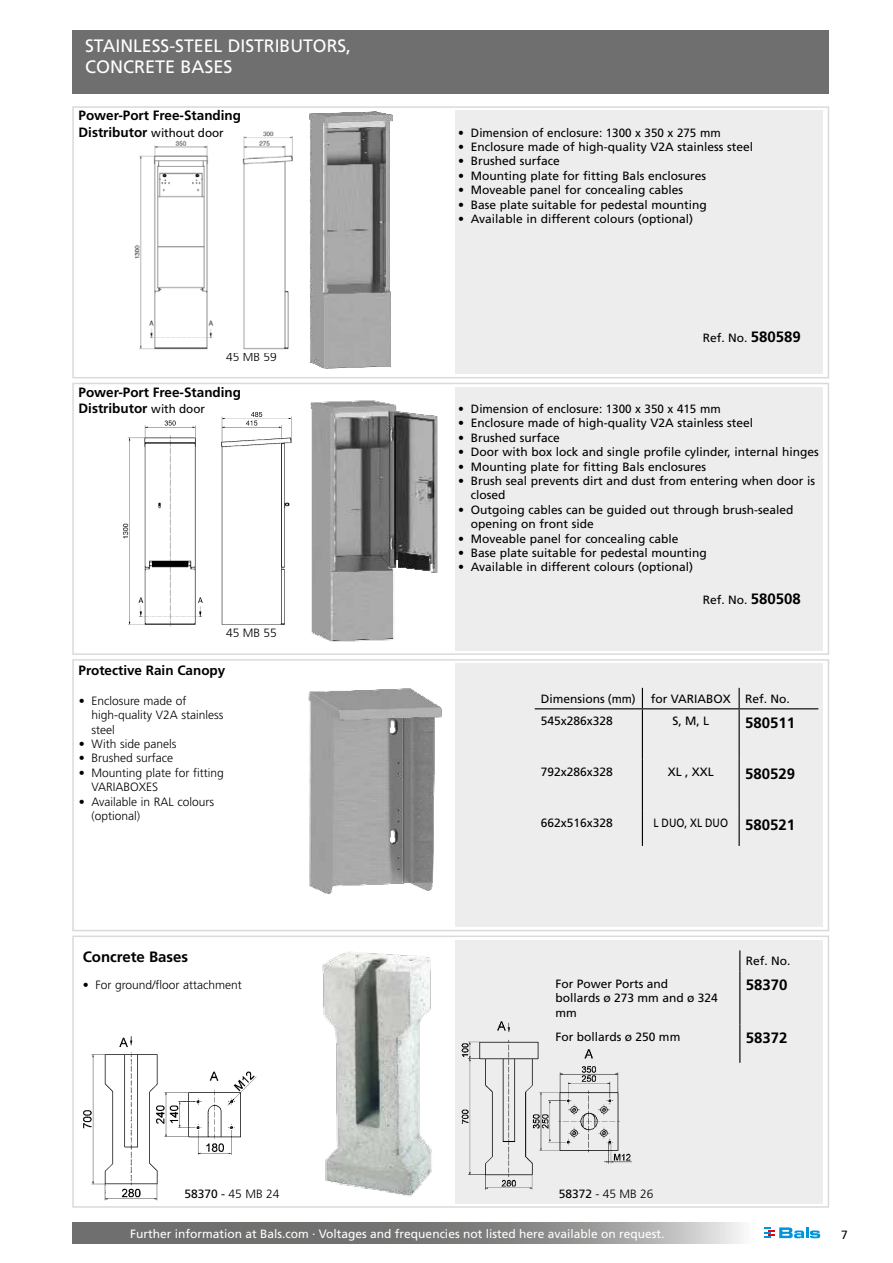
<style>
.page{position:relative;width:893px;height:1263px;background:#fff}
.page>*{position:absolute;margin:0;border:0;box-sizing:border-box;transform-origin:0 0}
.t1{font:18px/21.6px "Frutiger LT Std";color:#fff}
.t2{font:700 15px "Frutiger LT Std";color:#000}
.t3{font:700 13.5px/16.5px "Frutiger LT Std";color:#000}
.t4{font:12px/14.4px "Frutiger LT Std";color:#000}
.t5{font:300 12px/14.4px "Frutiger LT Std";color:#000}
.t6{font:12px "Frutiger LT Std";color:#fff}
.t7{font:12px "Frutiger LT Std";color:#000;scale:.86 1}
.s1{font-weight:400;font-size:12px}
.s2{font-weight:300}
.s3{font-weight:700;font-size:15px}
.s4{font-weight:400}
</style>
<div class="page">
<svg style="left:72px;top:1222px;width:749px;height:22px;background:#908f8f"></svg>
<svg style="left:764px;top:1227px;width:56px;height:11px"></svg>
<div style="left:72px;top:30px;width:757px;height:64px;background:#706f6f"></div>
<img style="left:309px;top:111px;width:84px;height:258px">
<div style="left:72px;top:659px;width:757px;height:272px;border:2px solid #dadada"></div>
<div style="left:455px;top:663px;width:368px;height:264px;background:#ededed"></div>
<img style="left:308px;top:688px;width:134px;height:206px">
<div style="left:72px;top:106px;width:757px;height:272px;border:2px solid #dadada"></div>
<div style="left:455px;top:111px;width:368px;height:263px;background:#ededed"></div>
<img style="left:310px;top:400px;width:128px;height:242px">
<div style="left:72px;top:383px;width:757px;height:272px;border:2px solid #dadada"></div>
<div style="left:455px;top:387px;width:368px;height:264px;background:#ededed"></div>
<img style="left:122px;top:412px;width:170px;height:214px">
<img style="left:134px;top:131px;width:159px;height:219px">
<img style="left:322px;top:952px;width:110px;height:245px">
<div style="left:455px;top:940px;width:368px;height:263px;background:#ededed"></div>
<img style="left:83px;top:1036px;width:174px;height:165px">
<img style="left:461px;top:1021px;width:171px;height:169px">
<div style="left:72px;top:935px;width:757px;height:273px;border:2px solid #dadada"></div>
<hr style="left:535px;top:708px;width:107px;height:1px;background:#000">
<hr style="left:642px;top:708px;width:97px;height:1px;background:#000">
<hr style="left:739px;top:708px;width:79px;height:1px;background:#000">
<svg style="left:642px;top:688px;width:1px;height:20px"></svg>
<svg style="left:739px;top:688px;width:1px;height:20px"></svg>
<hr style="left:642px;top:709px;width:1px;height:51px;background:#000">
<hr style="left:739px;top:709px;width:1px;height:51px;background:#000">
<hr style="left:642px;top:760px;width:1px;height:51px;background:#000">
<hr style="left:739px;top:760px;width:1px;height:51px;background:#000">
<hr style="left:642px;top:811px;width:1px;height:35px;background:#000">
<hr style="left:739px;top:811px;width:1px;height:35px;background:#000">
<svg style="left:739px;top:950px;width:1px;height:21px"></svg>
<hr style="left:739px;top:971px;width:1px;height:53px;background:#000">
<hr style="left:739px;top:1024px;width:1px;height:39px;background:#000">
<h1 class="t1" style="left:85px;top:35px;width:268px">STAINLESS-STEEL DISTRIBUTORS,<br>CONCRETE BASES</h1>
<p class="t3" style="left:79px;top:107px;width:164px">Power-Port Free-Standing<br>Distributor <span class="s1">without door</span></p>
<p class="t5" style="left:226px;top:350px;width:52px">45 MB 59</p>
<p class="t3" style="left:79px;top:384px;width:164px">Power-Port Free-Standing<br>Distributor <span class="s1">with door</span></p>
<p class="t5" style="left:226px;top:626px;width:52px">45 MB 55</p>
<p class="t3" style="left:79px;top:662px;width:148px">Protective Rain Canopy</p>
<p class="t5" style="left:91px;top:694px;width:134px;text-indent:-13px">• Enclosure made of high-quality V2A stainless steel</p>
<p class="t5" style="left:79px;top:737px;width:99px">• With side panels</p>
<p class="t5" style="left:79px;top:751px;width:96px">• Brushed surface</p>
<p class="t5" style="left:91px;top:766px;width:134px;text-indent:-13px">• Mounting plate for fitting<br>VARIABOXES</p>
<p class="t5" style="left:91px;top:794px;width:124px;text-indent:-13px">• Available in RAL colours (optional)</p>
<p class="t2" style="left:83px;top:947px;width:107px">Concrete Bases</p>
<p class="t5" style="left:83px;top:977px;width:161px">• For ground/floor attachment</p>
<p class="t4" style="left:458px;top:125px;width:264px">• Dimension of enclosure: 1300 x 350 x 275 mm</p>
<p class="t4" style="left:458px;top:140px;width:296px"><span class="s2">•</span> Enclosure made of high-quality V2A stainless steel</p>
<p class="t4" style="left:458px;top:154px;width:103px">• Brushed surface</p>
<p class="t4" style="left:458px;top:168px;width:249px">• Mounting plate for fitting Bals enclosures</p>
<p class="t4" style="left:458px;top:183px;width:226px">• Moveable panel for concealing cables</p>
<p class="t4" style="left:458px;top:197px;width:250px">• Base plate suitable for pedestal mounting</p>
<p class="t4" style="left:458px;top:212px;width:236px">• Available in different colours (optional)</p>
<p class="t4" style="left:703px;top:330px;width:100px">Ref. No. <span class="s3">580589</span></p>
<p class="t4" style="left:458px;top:402px;width:264px">• Dimension of enclosure: 1300 x 350 x 415 mm</p>
<p class="t4" style="left:458px;top:416px;width:296px"><span class="s2">•</span> Enclosure made of high-quality V2A stainless steel</p>
<p class="t4" style="left:458px;top:430px;width:103px">• Brushed surface</p>
<p class="t4" style="left:458px;top:445px;width:362px">• Door with box lock and single profile cylinder, internal hinges</p>
<p class="t4" style="left:458px;top:459px;width:249px">• Mounting plate for fitting Bals enclosures</p>
<p class="t4" style="left:471px;top:474px;width:346px;text-indent:-13px">• Brush seal prevents dirt and dust from entering when door is closed</p>
<p class="t4" style="left:471px;top:502px;width:324px;text-indent:-13px">• Outgoing cables can be guided out through brush-sealed opening on front side</p>
<p class="t4" style="left:458px;top:531px;width:222px">• Moveable panel for concealing cable</p>
<p class="t4" style="left:458px;top:546px;width:250px">• Base plate suitable for pedestal mounting</p>
<p class="t4" style="left:458px;top:560px;width:236px">• Available in different colours (optional)</p>
<p class="t4" style="left:703px;top:592px;width:100px">Ref. No. <span class="s3">580508</span></p>
<p class="t4" style="left:541px;top:687px;width:251px;line-height:22.5px">Dimensions (mm) for VARIABOX Ref. No.<br>545x286x328</p>
<p class="t4" style="left:672px;top:714px;width:38px">S, M, L</p>
<p class="t2" style="left:745px;top:713px;width:52px">580511</p>
<p class="t4" style="left:541px;top:765px;width:74px">792x286x328</p>
<p class="t4" style="left:668px;top:765px;width:48px">XL , XXL</p>
<p class="t2" style="left:745px;top:764px;width:52px">580529</p>
<p class="t4" style="left:541px;top:816px;width:74px">662x516x328</p>
<p class="t7" style="left:653px;top:816px;width:166px">L DUO, XL DUO <span class="s3">580521</span></p>
<p class="t4" style="left:746px;top:954px;width:46px">Ref. No.</p>
<p class="t4" style="left:556px;top:977px;width:164px">For Power Ports and<br>bollards ø 273 mm and ø 324 mm</p>
<p class="t2" style="left:746px;top:976px;width:43px">58370</p>
<p class="t4" style="left:556px;top:1030px;width:126px">For bollards ø 250 mm</p>
<p class="t2" style="left:746px;top:1029px;width:43px">58372</p>
<p class="t4" style="left:185px;top:1186px;width:96px">58370 - <span class="s2">45 MB 24</span></p>
<p class="t5" style="left:559px;top:1186px;width:96px"><span class="s4">58372</span> - 45 MB 26</p>
<p class="t6" style="left:130px;top:1227px;width:536px">Further information at Bals.com . Voltages and frequencies not listed here available on request.</p>
<p class="t4" style="left:841px;top:1228px;width:8px">7</p>
</div>
